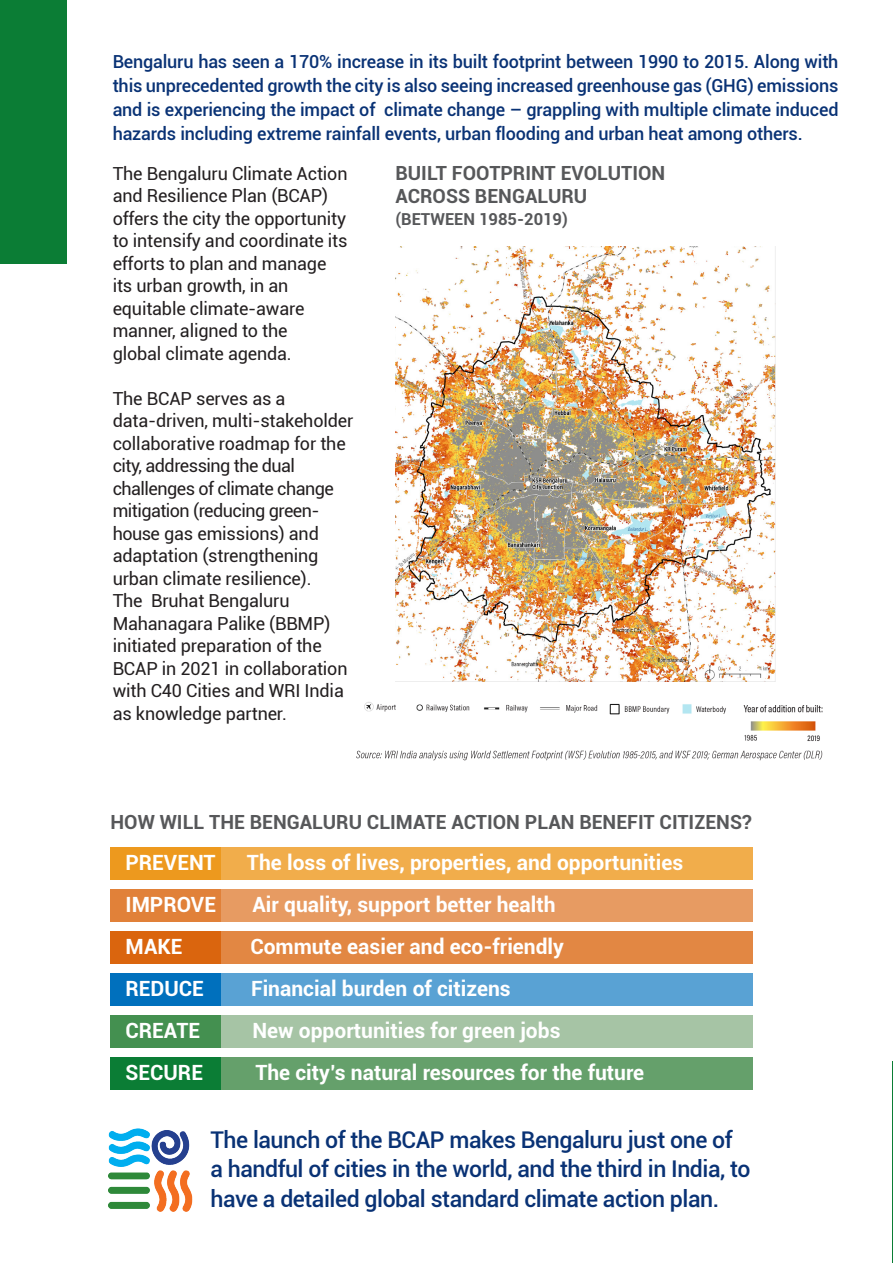
<style>
.page{position:relative;width:893px;height:1263px;background:#fff}
.page>*{position:absolute;margin:0;border:0;box-sizing:border-box;transform-origin:0 0}
.t1{font:500 23.1px/29.7px "Roboto";letter-spacing:-.02em;color:#093275}
.t2{font:700 21px "Roboto";color:#fff}
.t3{font:700 19.5px/22.5px "Roboto";color:#57585a}
.t4{font:18px/22.5px "Roboto";letter-spacing:-.01em;color:#231f20}
.t5{font:500 18px/24px "Roboto";letter-spacing:-.01em;color:#093275;text-align:justify}
.t6{font:700 16.5px "Roboto";color:#57585a}
</style>
<div class="page">
<hr style="left:892px;top:1061px;width:1px;height:202px;background:#0b7d35">
<img style="left:395px;top:247px;width:380px;height:434px">
<img style="left:364px;top:702px;width:459px;height:39px">
<div style="left:111px;top:847px;width:642px;height:33px;background:#ed991e"></div>
<div style="left:221px;top:847px;width:532px;height:33px;background:#f1ad4b"></div>
<div style="left:111px;top:889px;width:642px;height:33px;background:#e18139"></div>
<div style="left:221px;top:889px;width:532px;height:33px;background:#e79b62"></div>
<div style="left:111px;top:931px;width:642px;height:33px;background:#da650e"></div>
<div style="left:221px;top:931px;width:532px;height:33px;background:#e28743"></div>
<div style="left:111px;top:973px;width:642px;height:33px;background:#0070bd"></div>
<div style="left:221px;top:973px;width:532px;height:33px;background:#59a2d4"></div>
<div style="left:111px;top:1015px;width:642px;height:33px;background:#449050"></div>
<div style="left:221px;top:1015px;width:532px;height:33px;background:#a6c4a5"></div>
<div style="left:111px;top:1057px;width:642px;height:33px;background:#0b7d35"></div>
<div style="left:221px;top:1057px;width:532px;height:33px;background:#65a06b"></div>
<img style="left:356px;top:750px;width:467px;height:11px">
<div style="left:0;top:0;width:67px;height:264px;background:#0b7d35"></div>
<img style="left:108px;top:1128px;width:85px;height:83px">
<p class="t5" style="left:113px;top:48px;width:727px">Bengaluru has seen a 170% increase in its built footprint between 1990 to 2015. Along with this unprecedented growth the city is also seeing increased greenhouse gas (GHG) emissions and is experiencing the impact of climate change – grappling with multiple climate induced hazards including extreme rainfall events, urban flooding and urban heat among others.</p>
<p class="t3" style="left:395px;top:161px;width:271px">BUILT FOOTPRINT EVOLUTION<br>ACROSS BENGALURU</p>
<p class="t6" style="left:395px;top:208px;width:174px">(BETWEEN 1985-2019)</p>
<p class="t4" style="left:113px;top:162px;width:236px">The Bengaluru Climate Action and Resilience Plan (BCAP) offers the city the opportunity to intensify and coordinate its efforts to plan and manage its urban growth, in an equitable climate-aware manner, aligned to the<br>global climate agenda.</p>
<p class="t4" style="left:113px;top:387px;width:242px">The BCAP serves as a data-driven, multi-stakeholder collaborative roadmap for the city, addressing the dual challenges of climate change mitigation (reducing green&shy;house gas emissions) and adaptation (strengthening urban climate resilience).<br>The Bruhat Bengaluru<br>Mahanagara Palike (BBMP) initiated preparation of the<br>BCAP in 2021 in collaboration with C40 Cities and WRI India as knowledge partner.</p>
<p class="t3" style="left:111px;top:810px;width:643px">HOW WILL THE BENGALURU CLIMATE ACTION PLAN BENEFIT CITIZENS?</p>
<p class="t2" style="left:126px;top:848px;width:92px">PREVENT</p>
<p class="t2" style="left:247px;top:848px;width:438px">The loss of lives, properties, and opportunities</p>
<p class="t2" style="left:126px;top:890px;width:92px">IMPROVE</p>
<p class="t2" style="left:253px;top:890px;width:305px">Air quality, support better health</p>
<p class="t2" style="left:126px;top:932px;width:58px">MAKE</p>
<p class="t2" style="left:250px;top:932px;width:315px">Commute easier and eco-friendly</p>
<p class="t2" style="left:126px;top:974px;width:80px">REDUCE</p>
<p class="t2" style="left:251px;top:974px;width:261px">Financial burden of citizens</p>
<p class="t2" style="left:126px;top:1016px;width:76px">CREATE</p>
<p class="t2" style="left:252px;top:1016px;width:310px">New opportunities for green jobs</p>
<p class="t2" style="left:126px;top:1058px;width:79px">SECURE</p>
<p class="t2" style="left:255px;top:1058px;width:390px">The city’s natural resources for the future</p>
<p class="t1" style="left:210px;top:1124px;width:542px">The launch of the BCAP makes Bengaluru just one of a handful of cities in the world, and the third in India, to have a detailed global standard climate action plan.</p>
</div>
